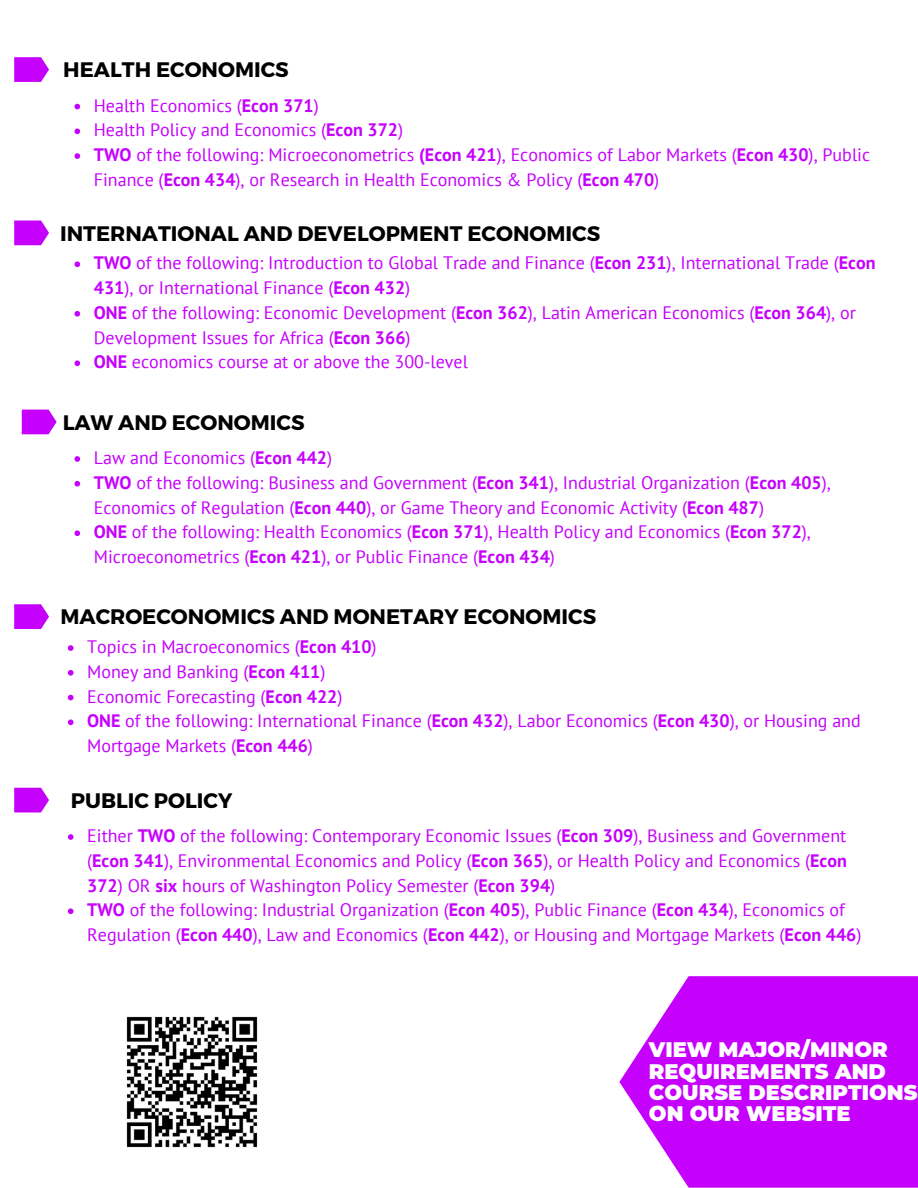
<style>
.page{position:relative;width:918px;height:1188px;background:#fff}
.page>*{position:absolute;margin:0;border:0;box-sizing:border-box;transform-origin:0 0}
.t1{font:700 21px "Montserrat";color:#000}
.t2{font:900 21px/21.3px "Montserrat";color:#fff}
.t3{font:18px/24.8px "PT Sans";color:#c500fd}
.s1{font-weight:700}
</style>
<div class="page">
<svg style="left:14px;top:221px;width:35px;height:24px"></svg>
<svg style="left:22px;top:410px;width:35px;height:24px"></svg>
<svg style="left:14px;top:604px;width:35px;height:25px"></svg>
<svg style="left:14px;top:788px;width:35px;height:24px"></svg>
<svg style="left:619px;top:976px;width:299px;height:212px;background:#cb1efd"></svg>
<img style="left:126px;top:1016px;width:132px;height:132px">
<svg style="left:75px;top:456px;width:5px;height:6px"></svg>
<svg style="left:75px;top:481px;width:5px;height:6px"></svg>
<svg style="left:75px;top:530px;width:5px;height:6px"></svg>
<svg style="left:68px;top:645px;width:6px;height:6px"></svg>
<svg style="left:68px;top:670px;width:6px;height:6px"></svg>
<svg style="left:68px;top:695px;width:6px;height:5px"></svg>
<svg style="left:68px;top:719px;width:6px;height:6px"></svg>
<svg style="left:68px;top:834px;width:6px;height:6px"></svg>
<svg style="left:68px;top:908px;width:6px;height:6px"></svg>
<svg style="left:75px;top:261px;width:5px;height:6px"></svg>
<svg style="left:75px;top:311px;width:5px;height:6px"></svg>
<svg style="left:75px;top:360px;width:5px;height:6px"></svg>
<svg style="left:75px;top:104px;width:5px;height:5px"></svg>
<svg style="left:75px;top:129px;width:5px;height:5px"></svg>
<svg style="left:75px;top:153px;width:5px;height:6px"></svg>
<svg style="left:14px;top:57px;width:35px;height:25px"></svg>
<p class="t1" style="left:63px;top:56px;width:227px">HEALTH ECONOMICS</p>
<p class="t3" style="left:94px;top:93px;width:778px">Health Economics (<span class="s1">Econ 371</span>)<br>Health Policy and Economics (<span class="s1">Econ 372</span>)<br><span class="s1">TWO</span> of the following: Microeconometrics <span class="s1">(Econ 421</span>), Economics of Labor Markets (<span class="s1">Econ 430</span>), Public Finance (<span class="s1">Econ 434</span>), or Research in Health Economics &amp; Policy (<span class="s1">Econ 470</span>)</p>
<p class="t1" style="left:60px;top:219px;width:542px">INTERNATIONAL AND DEVELOPMENT ECONOMICS</p>
<p class="t3" style="left:94px;top:250px;width:783px"><span class="s1">TWO</span> of the following: Introduction to Global Trade and Finance (<span class="s1">Econ 231</span>), International Trade (<span class="s1">Econ 431</span>), or International Finance (<span class="s1">Econ 432</span>)<br><span class="s1">ONE</span> of the following: Economic Development (<span class="s1">Econ 362</span>), Latin American Economics (<span class="s1">Econ 364</span>), or Development Issues for Africa (<span class="s1">Econ 366</span>)<br><span class="s1">ONE</span> economics course at or above the 300-level</p>
<p class="t1" style="left:63px;top:409px;width:243px">LAW AND ECONOMICS</p>
<p class="t3" style="left:94px;top:445px;width:739px">Law and Economics (<span class="s1">Econ 442</span>)<br><span class="s1">TWO</span> of the following: Business and Government (<span class="s1">Econ 341</span>), Industrial Organization (<span class="s1">Econ 405</span>), Economics of Regulation (<span class="s1">Econ 440</span>), or Game Theory and Economic Activity (<span class="s1">Econ 487</span>)<br><span class="s1">ONE</span> of the following: Health Economics (<span class="s1">Econ 371</span>), Health Policy and Economics (<span class="s1">Econ 372</span>), Microeconometrics (<span class="s1">Econ 421</span>), or Public Finance (<span class="s1">Econ 434</span>)</p>
<p class="t1" style="left:60px;top:603px;width:537px">MACROECONOMICS AND MONETARY ECONOMICS</p>
<p class="t3" style="left:87px;top:634px;width:775px">Topics in Macroeconomics (<span class="s1">Econ 410</span>)<br>Money and Banking (<span class="s1">Econ 411</span>)<br>Economic Forecasting (<span class="s1">Econ 422</span>)<br><span class="s1">ONE</span> of the following: International Finance (<span class="s1">Econ 432</span>), Labor Economics (<span class="s1">Econ 430</span>), or Housing and Mortgage Markets (<span class="s1">Econ 446</span>)</p>
<p class="t1" style="left:71px;top:787px;width:163px">PUBLIC POLICY</p>
<p class="t3" style="left:87px;top:823px;width:776px">Either <span class="s1">TWO</span> of the following: Contemporary Economic Issues (<span class="s1">Econ 309</span>), Business and Government (<span class="s1">Econ 341</span>), Environmental Economics and Policy (<span class="s1">Econ 365</span>), or Health Policy and Economics (<span class="s1">Econ 372</span>) OR <span class="s1">six</span> hours of Washington Policy Semester (<span class="s1">Econ 394</span>)<br><span class="s1">TWO</span> of the following: Industrial Organization (<span class="s1">Econ 405</span>), Public Finance (<span class="s1">Econ 434</span>), Economics of Regulation (<span class="s1">Econ 440</span>), Law and Economics (<span class="s1">Econ 442</span>), or Housing and Mortgage Markets (<span class="s1">Econ 446</span>)</p>
<p class="t2" style="left:649px;top:1039px;width:270px">VIEW MAJOR/MINOR<br>REQUIREMENTS AND<br>COURSE DESCRIPTIONS<br>ON OUR WEBSITE</p>
</div>
